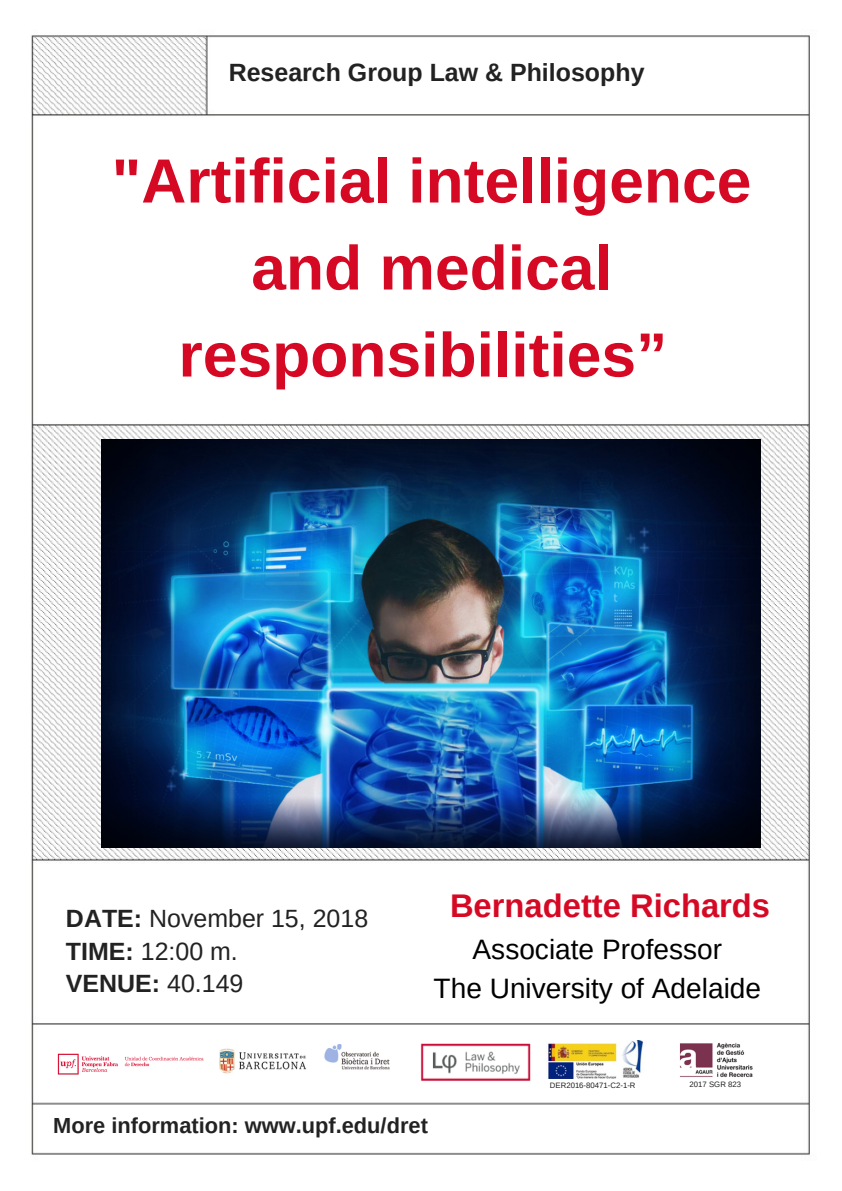
<style>
.page{position:relative;width:842px;height:1191px;background:#fff}
.page>*{position:absolute;margin:0;border:0;box-sizing:border-box;transform-origin:0 0}
.t1{font:700 62.4px/87px "Arimo";color:#d60925;text-align:center}
.t2{font:700 32.7px "Arimo";color:#d60925}
.t3{font:28.1px/39px "Arimo";color:#000;text-align:center}
.t4{font:24.9px/32.2px "Arimo";color:#222}
.t5{font:700 24.9px "Arimo";color:#222}
.t6{font:700 21.8px "Arimo";color:#222}
.t7{font:7.8px "Arimo";color:#222}
.s1{font-weight:700}
</style>
<div class="page">
<img style="left:31px;top:35px;width:779px;height:1120px">
<img style="left:420px;top:1040px;width:113px;height:42px">
<img style="left:547px;top:1040px;width:101px;height:38px">
<img style="left:53px;top:1045px;width:154px;height:35px">
<img style="left:677px;top:1040px;width:78px;height:40px">
<img style="left:102px;top:439px;width:658px;height:408px">
<img style="left:220px;top:1044px;width:170px;height:29px">
<p class="t5" style="left:229px;top:59px;width:417px">Research Group Law &amp; Philosophy</p>
<p class="t1" style="left:112px;top:137px;width:641px">"Artificial intelligence and medical responsibilities”</p>
<p class="t4" style="left:66px;top:902px;width:304px"><span class="s1">DATE:</span> November 15, 2018<br><span class="s1">TIME:</span> 12:00 m.<br><span class="s1">VENUE:</span> 40.149</p>
<p class="t2" style="left:450px;top:887px;width:322px">Bernadette Richards</p>
<p class="t3" style="left:434px;top:929px;width:329px">Associate Professor<br>The University of Adelaide</p>
<p class="t7" style="left:550px;top:1080px;width:87px">DER2016-80471-C2-1-R</p>
<p class="t7" style="left:690px;top:1079px;width:53px">2017 SGR 823</p>
<p class="t6" style="left:53px;top:1112px;width:376px">More information: www.upf.edu/dret</p>
</div>
